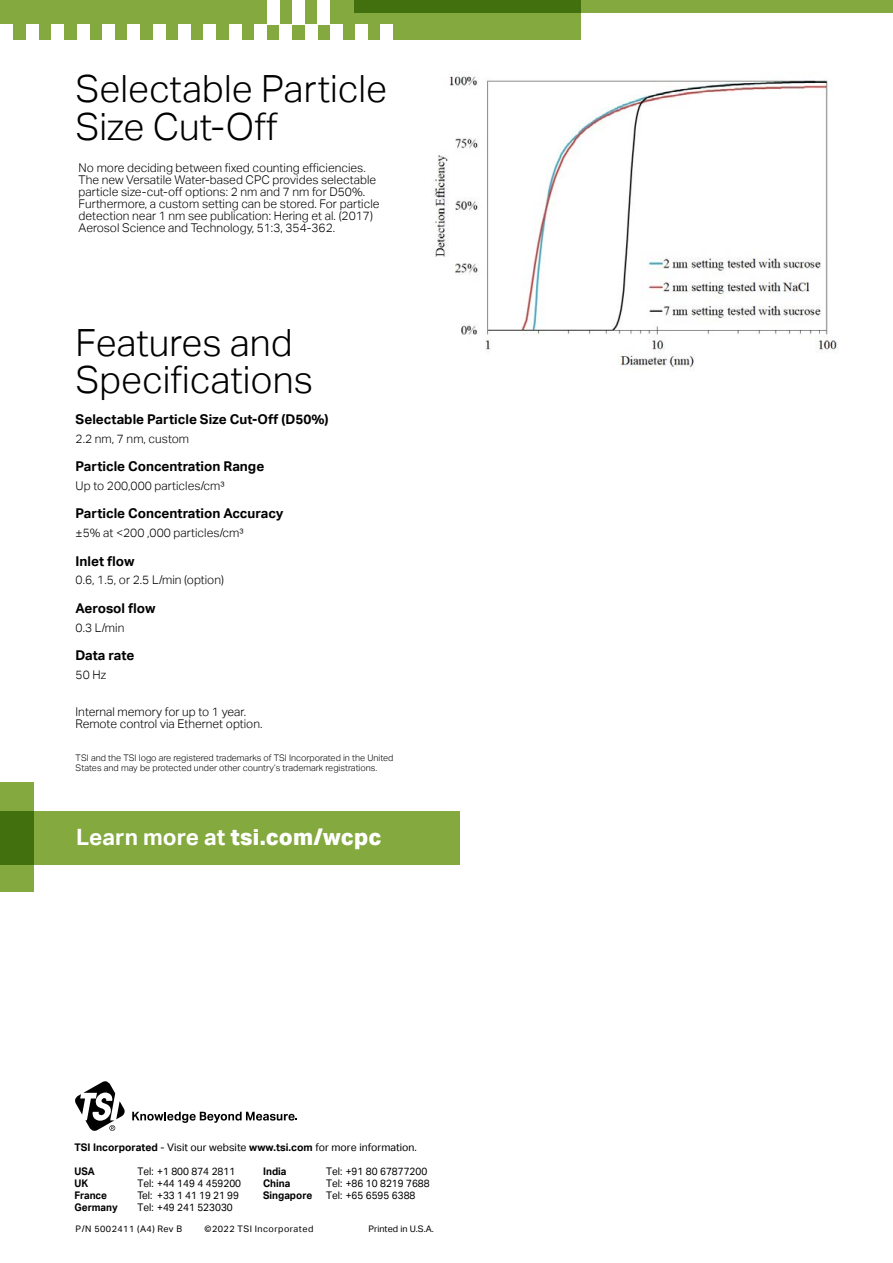
<style>
.page{position:relative;width:893px;height:1263px;background:#fff}
.page>*{position:absolute;margin:0;border:0;box-sizing:border-box;transform-origin:0 0}
.t1{font:300 37.5px/37.5px "Aktiv Grotesk";color:#000}
.t2{font:800 22.5px "Aktiv Grotesk";letter-spacing:.005em;color:#fff}
.t3{font:700 13.5px "Aktiv Grotesk";color:#000}
.t4{font:300 12px/12px "Aktiv Grotesk";color:#000}
.t5{font:10.5px "Aktiv Grotesk";color:#000;scale:.95 1}
.t6{font:10.5px "Aktiv Grotesk";color:#000}
.t7{font:700 10.5px "Aktiv Grotesk";color:#000;scale:.95 1}
.t8{font:300 9px/10.5px "Aktiv Grotesk";color:#000}
.t9{font:9px "Aktiv Grotesk";letter-spacing:.05em;color:#000}
.t10{font:9px "Aktiv Grotesk";color:#000}
.s1{font-weight:700}
</style>
<div class="page">
<svg style="left:75px;top:1081px;width:50px;height:50px"></svg>
<svg style="left:132px;top:1112px;width:165px;height:11px"></svg>
<div style="left:0;top:0;width:581px;height:40px;background:#83a93f"></div>
<svg style="left:355px;top:0;width:538px;height:13px;fill:#83a93f"></svg>
<div style="left:0;top:811px;width:459px;height:54px;background:#83a93f"></div>
<svg style="left:0;top:782px;width:34px;height:109px;fill:#83a93f"></svg>
<img style="left:433px;top:76px;width:405px;height:292px">
<div style="left:267px;top:0;width:12px;height:24px;background:#fff"></div>
<div style="left:292px;top:0;width:13px;height:24px;background:#fff"></div>
<div style="left:317px;top:0;width:13px;height:24px;background:#fff"></div>
<div style="left:381px;top:24px;width:12px;height:18px;background:#fff"></div>
<div style="left:355px;top:24px;width:13px;height:18px;background:#fff"></div>
<div style="left:330px;top:24px;width:13px;height:18px;background:#fff"></div>
<div style="left:279px;top:24px;width:13px;height:18px;background:#fff"></div>
<div style="left:254px;top:24px;width:13px;height:18px;background:#fff"></div>
<div style="left:229px;top:24px;width:13px;height:18px;background:#fff"></div>
<div style="left:203px;top:24px;width:13px;height:18px;background:#fff"></div>
<div style="left:178px;top:24px;width:13px;height:18px;background:#fff"></div>
<div style="left:153px;top:24px;width:13px;height:18px;background:#fff"></div>
<div style="left:305px;top:24px;width:12px;height:18px;background:#fff"></div>
<div style="left:127px;top:24px;width:13px;height:18px;background:#fff"></div>
<div style="left:102px;top:24px;width:13px;height:18px;background:#fff"></div>
<div style="left:77px;top:24px;width:12px;height:18px;background:#fff"></div>
<div style="left:51px;top:24px;width:13px;height:18px;background:#fff"></div>
<div style="left:26px;top:24px;width:13px;height:18px;background:#fff"></div>
<div style="left:0;top:24px;width:13px;height:18px;background:#fff"></div>
<h1 class="t1" style="left:76px;top:71px;width:313px">Selectable Particle<br>Size Cut-Off</h1>
<p class="t4" style="left:79px;top:162px;width:302px">No more deciding between fixed counting efficiencies.<br>The new Versatile Water-based CPC provides selectable particle size-cut-off options: 2 nm and 7 nm for D50%.<br>Furthermore, a custom setting can be stored. For particle detection near 1 nm see publication: Hering et al. (2017)<br>Aerosol Science and Technology, 51:3, 354-362.</p>
<h1 class="t1" style="left:76px;top:324px;width:239px">Features and<br>Specifications</h1>
<p class="t3" style="left:76px;top:411px;width:254px">Selectable Particle Size Cut-Off (D50%)</p>
<p class="t4" style="left:76px;top:432px;width:115px">2.2 nm, 7 nm, custom</p>
<p class="t3" style="left:76px;top:458px;width:190px">Particle Concentration Range</p>
<p class="t4" style="left:76px;top:480px;width:151px">Up to 200,000 particles/cm³</p>
<p class="t3" style="left:76px;top:506px;width:209px">Particle Concentration Accuracy</p>
<p class="t4" style="left:76px;top:527px;width:170px">±5% at &lt;200 ,000 particles/cm³</p>
<p class="t3" style="left:76px;top:553px;width:60px">Inlet flow</p>
<p class="t4" style="left:76px;top:574px;width:150px">0.6, 1.5, or 2.5 L/min (option)</p>
<p class="t3" style="left:76px;top:600px;width:81px">Aerosol flow</p>
<p class="t4" style="left:76px;top:621px;width:50px">0.3 L/min</p>
<p class="t3" style="left:76px;top:647px;width:60px">Data rate</p>
<p class="t4" style="left:76px;top:669px;width:32px">50 Hz</p>
<p class="t4" style="left:76px;top:706px;width:188px">Internal memory for up to 1 year.<br>Remote control via Ethernet option.</p>
<p class="t8" style="left:76px;top:752px;width:319px">TSI and the TSI logo are registered trademarks of TSI Incorporated in the United<br>States and may be protected under other country’s trademark registrations.</p>
<h2 class="t2" style="left:76px;top:824px;width:307px"><span class="s1">Learn more at</span> tsi.com/wcpc</h2>
<p class="t6" style="left:75px;top:1142px;width:344px"><span class="s1">TSI Incorporated</span> - Visit our website <span class="s1">www.tsi.com</span> for more information.</p>
<p class="t7" style="left:75px;top:1166px;width:23px">USA</p>
<p class="t5" style="left:138px;top:1166px;width:104px">Tel: +1 800 874 2811</p>
<p class="t7" style="left:75px;top:1178px;width:16px">UK</p>
<p class="t5" style="left:138px;top:1178px;width:111px">Tel: +44 149 4 459200</p>
<p class="t7" style="left:75px;top:1190px;width:36px">France</p>
<p class="t5" style="left:138px;top:1190px;width:108px">Tel: +33 1 41 19 21 99</p>
<p class="t7" style="left:75px;top:1202px;width:47px">Germany</p>
<p class="t5" style="left:138px;top:1202px;width:102px">Tel: +49 241 523030</p>
<p class="t7" style="left:263px;top:1166px;width:26px">India</p>
<p class="t5" style="left:326px;top:1166px;width:108px">Tel: +91 80 67877200</p>
<p class="t7" style="left:263px;top:1178px;width:30px">China</p>
<p class="t5" style="left:326px;top:1178px;width:111px">Tel: +86 10 8219 7688</p>
<p class="t7" style="left:263px;top:1190px;width:53px">Singapore</p>
<p class="t5" style="left:326px;top:1190px;width:96px">Tel: +65 6595 6388</p>
<p class="t9" style="left:76px;top:1223px;width:108px">P/N 5002411 (A4) Rev B</p>
<p class="t9" style="left:205px;top:1223px;width:110px">©2022 TSI Incorporated</p>
<p class="t10" style="left:368px;top:1224px;width:67px">Printed in U.S.A.</p>
</div>
